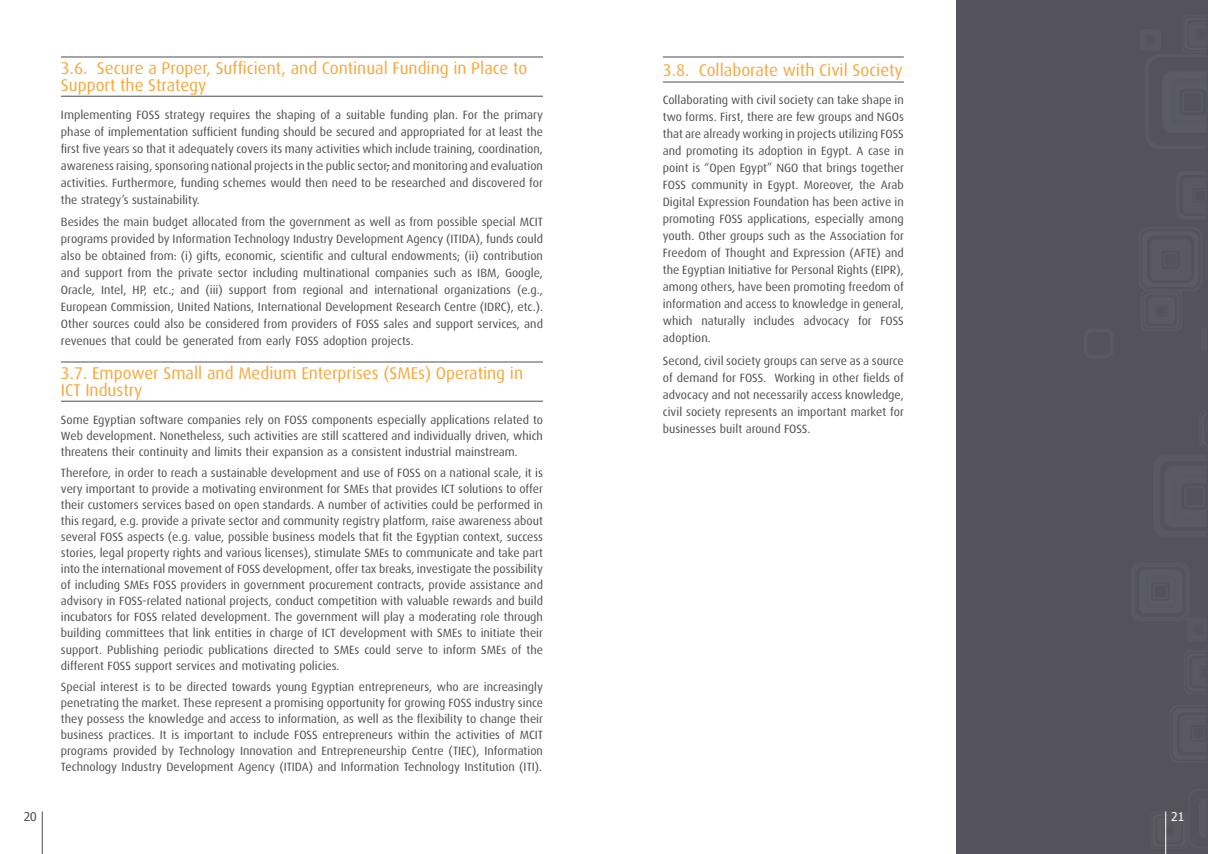
<style>
.page{position:relative;width:1208px;height:854px;background:#fff}
.page>*{position:absolute;margin:0;border:0;box-sizing:border-box;transform-origin:0 0}
.t1{font:17px/17px "Dax";color:#f7a73b}
.t2{font:12px/17px "Dax";color:#4d4d4f;text-align:justify}
.t3{font:12px "Tahoma";color:#4d4d4f}
.t4{font:12px "Tahoma";color:#fff}
</style>
<div class="page">
<div style="left:956px;top:0;width:252px;height:853px;background:#54535b"></div>
<svg style="left:1166px;top:811px;width:1px;height:37px"></svg>
<hr style="left:1165px;top:811px;width:1px;height:42px;background:#fff">
<hr style="left:42px;top:811px;width:1px;height:42px;background:#4d4d4f">
<hr style="left:61px;top:401px;width:482px;height:1px;background:#4d4d4f">
<hr style="left:61px;top:361px;width:482px;height:1px;background:#4d4d4f">
<hr style="left:61px;top:96px;width:482px;height:1px;background:#4d4d4f">
<hr style="left:61px;top:57px;width:482px;height:1px;background:#4d4d4f">
<hr style="left:663px;top:82px;width:241px;height:1px;background:#4d4d4f">
<hr style="left:663px;top:57px;width:241px;height:1px;background:#4d4d4f">
<h1 class="t1" style="left:61px;top:60px;width:468px">3.6. Secure a Proper, Sufficient, and Continual Funding in Place to<br>Support the Strategy</h1>
<h1 class="t1" style="left:663px;top:61px;width:242px">3.8. Collaborate with Civil Society</h1>
<p class="t2" style="left:663px;top:91px;width:242px">Collaborating with civil society can take shape in two forms. First, there are few groups and NGOs that are already working in projects utilizing FOSS and promoting its adoption in Egypt. A case in point is “Open Egypt” NGO that brings together FOSS community in Egypt. Moreover, the Arab Digital Expression Foundation has been active in promoting FOSS applications, especially among youth. Other groups such as the Association for Freedom of Thought and Expression (AFTE) and the Egyptian Initiative for Personal Rights (EIPR), among others, have been promoting freedom of information and access to knowledge in general, which naturally includes advocacy for FOSS adoption.</p>
<p class="t2" style="left:663px;top:352px;width:242px">Second, civil society groups can serve as a source of demand for FOSS. Working in other fields of advocacy and not necessarily access knowledge, civil society represents an important market for businesses built around FOSS.</p>
<p class="t2" style="left:61px;top:106px;width:483px">Implementing FOSS strategy requires the shaping of a suitable funding plan. For the primary phase of implementation sufficient funding should be secured and appropriated for at least the first five years so that it adequately covers its many activities which include training, coordination, awareness raising, sponsoring national projects in the public sector, and monitoring and evaluation activities. Furthermore, funding schemes would then need to be researched and discovered for the strategy’s sustainability.</p>
<p class="t2" style="left:61px;top:214px;width:483px">Besides the main budget allocated from the government as well as from possible special MCIT programs provided by Information Technology Industry Development Agency (ITIDA), funds could also be obtained from: (i) gifts, economic, scientific and cultural endowments; (ii) contribution and support from the private sector including multinational companies such as IBM, Google, Oracle, Intel, HP, etc.; and (iii) support from regional and international organizations (e.g., European Commission, United Nations, International Development Research Centre (IDRC), etc.).<br>Other sources could also be considered from providers of FOSS sales and support services, and revenues that could be generated from early FOSS adoption projects.</p>
<h1 class="t1" style="left:61px;top:365px;width:463px">3.7. Empower Small and Medium Enterprises (SMEs) Operating in<br>ICT Industry</h1>
<p class="t2" style="left:61px;top:411px;width:483px;line-height:16px">Some Egyptian software companies rely on FOSS components especially applications related to Web development. Nonetheless, such activities are still scattered and individually driven, which threatens their continuity and limits their expansion as a consistent industrial mainstream.</p>
<p class="t2" style="left:61px;top:465px;width:483px;line-height:16px">Therefore, in order to reach a sustainable development and use of FOSS on a national scale, it is very important to provide a motivating environment for SMEs that provides ICT solutions to offer their customers services based on open standards. A number of activities could be performed in this regard, e.g. provide a private sector and community registry platform, raise awareness about several FOSS aspects (e.g. value, possible business models that fit the Egyptian context, success stories, legal property rights and various licenses), stimulate SMEs to communicate and take part into the international movement of FOSS development, offer tax breaks, investigate the possibility of including SMEs FOSS providers in government procurement contracts, provide assistance and advisory in FOSS-related national projects, conduct competition with valuable rewards and build incubators for FOSS related development. The government will play a moderating role through building committees that link entities in charge of ICT development with SMEs to initiate their support. Publishing periodic publications directed to SMEs could serve to inform SMEs of the different FOSS support services and motivating policies.</p>
<p class="t2" style="left:61px;top:679px;width:483px;line-height:16px">Special interest is to be directed towards young Egyptian entrepreneurs, who are increasingly penetrating the market. These represent a promising opportunity for growing FOSS industry since they possess the knowledge and access to information, as well as the flexibility to change their business practices. It is important to include FOSS entrepreneurs within the activities of MCIT programs provided by Technology Innovation and Entrepreneurship Centre (TIEC), Information Technology Industry Development Agency (ITIDA) and Information Technology Institution (ITI).</p>
<p class="t3" style="left:24px;top:807px;width:15px">20</p>
<p class="t4" style="left:1171px;top:807px;width:15px">21</p>
</div>
